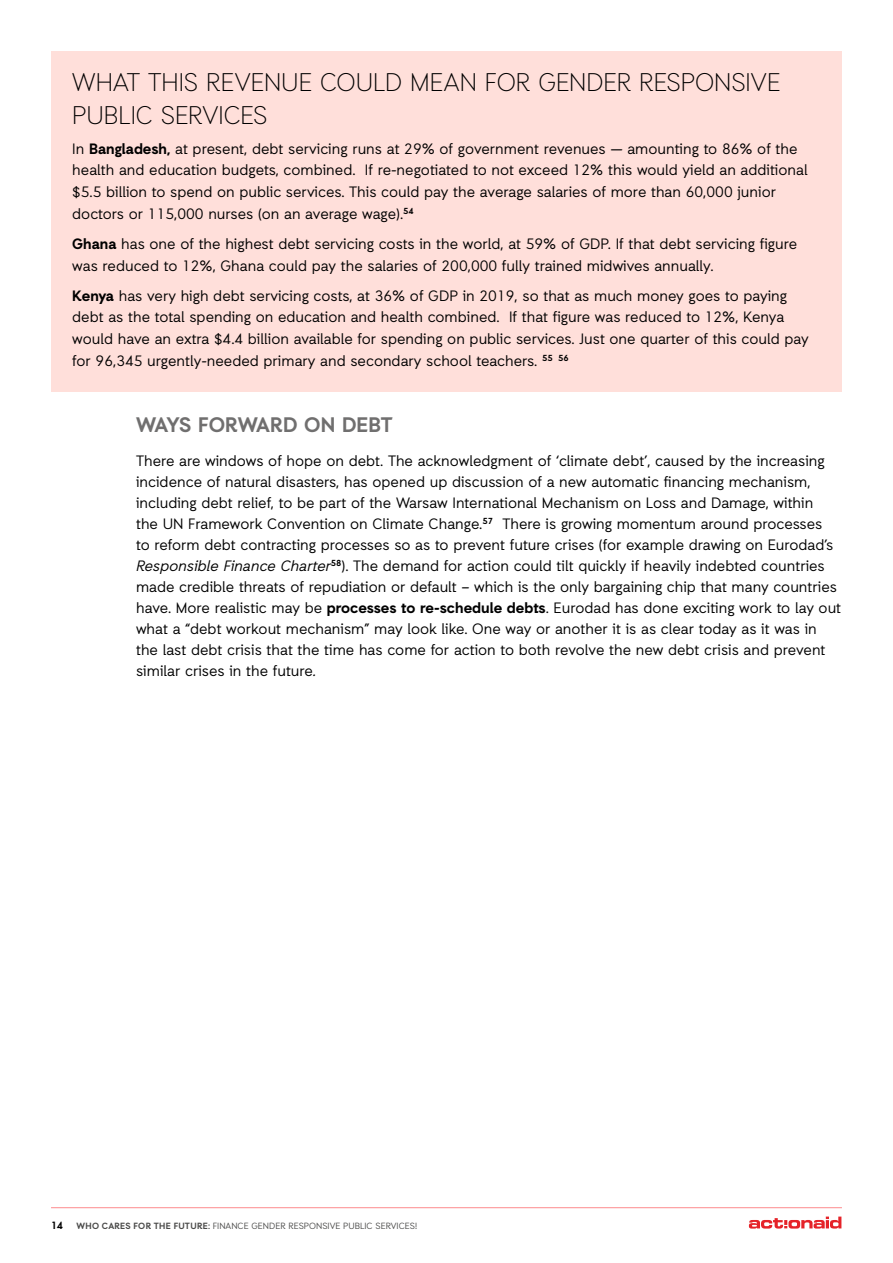
<style>
.page{position:relative;width:893px;height:1263px;background:#fff}
.page>*{position:absolute;margin:0;border:0;box-sizing:border-box;transform-origin:0 0}
.t1{font:300 25.5px/32.1px "Auxilia";color:#000}
.t2{font:700 21px "Auxilia";letter-spacing:.005em;color:#706f6f}
.t3{font:15px/21px "Auxilia";color:#000}
.t4{font:700 10.5px "Auxilia";color:#000}
.t5{font:9px "Auxilia";color:#4a4a49}
.s1{font-weight:700}
.s2{font-style:italic}
</style>
<div class="page">
<div style="left:51px;top:51px;width:791px;height:340px;background:#ffdfda"></div>
<svg style="left:749px;top:1216px;width:92px;height:12px"></svg>
<hr style="left:51px;top:1207px;width:791px;height:1px;background:#fd8b8e">
<h1 class="t1" style="left:72px;top:66px;width:710px">WHAT THIS REVENUE COULD MEAN FOR GENDER RESPONSIVE<br>PUBLIC SERVICES</h1>
<p class="t3" style="left:72px;top:137px;width:737px;line-height:21.6px">In <span class="s1">Bangladesh,</span> at present, debt servicing runs at 29% of government revenues — amounting to 86% of the health and education budgets, combined. If re-negotiated to not exceed 12% this would yield an additional $5.5 billion to spend on public services. This could pay the average salaries of more than 60,000 junior doctors or 115,000 nurses (on an average wage).<sup>54</sup></p>
<p class="t3" style="left:72px;top:232px;width:726px;line-height:21.6px"><span class="s1">Ghana</span> has one of the highest debt servicing costs in the world, at 59% of GDP. If that debt servicing figure was reduced to 12%, Ghana could pay the salaries of 200,000 fully trained midwives annually.</p>
<p class="t3" style="left:72px;top:284px;width:738px;line-height:21.6px"><span class="s1">Kenya</span> has very high debt servicing costs, at 36% of GDP in 2019, so that as much money goes to paying debt as the total spending on education and health combined. If that figure was reduced to 12%, Kenya would have an extra $4.4 billion available for spending on public services. Just one quarter of this could pay for 96,345 urgently-needed primary and secondary school teachers. <sup>55</sup> <sup>56</sup></p>
<h2 class="t2" style="left:136px;top:412px;width:258px">WAYS FORWARD ON DEBT</h2>
<p class="t3" style="left:136px;top:450px;width:707px">There are windows of hope on debt. The acknowledgment of ‘climate debt’, caused by the increasing incidence of natural disasters, has opened up discussion of a new automatic financing mechanism, including debt relief, to be part of the Warsaw International Mechanism on Loss and Damage, within<br>the UN Framework Convention on Climate Change.<sup>57</sup> There is growing momentum around processes<br>to reform debt contracting processes so as to prevent future crises (for example drawing on Eurodad’s <span class="s2">Responsible Finance Charter</span><sup>58</sup>). The demand for action could tilt quickly if heavily indebted countries made credible threats of repudiation or default – which is the only bargaining chip that many countries have. More realistic may be <span class="s1">processes to re-schedule debts</span>. Eurodad has done exciting work to lay out what a “debt workout mechanism” may look like. One way or another it is as clear today as it was in the last debt crisis that the time has come for action to both revolve the new debt crisis and prevent similar crises in the future<span class="s2">.</span></p>
<p class="t4" style="left:51px;top:1219px;width:14px">14</p>
<p class="t5" style="left:77px;top:1220px;width:342px"><span class="s1">WHO CARES FOR THE FUTURE:</span> FINANCE GENDER RESPONSIVE PUBLIC SERVICES!</p>
</div>
